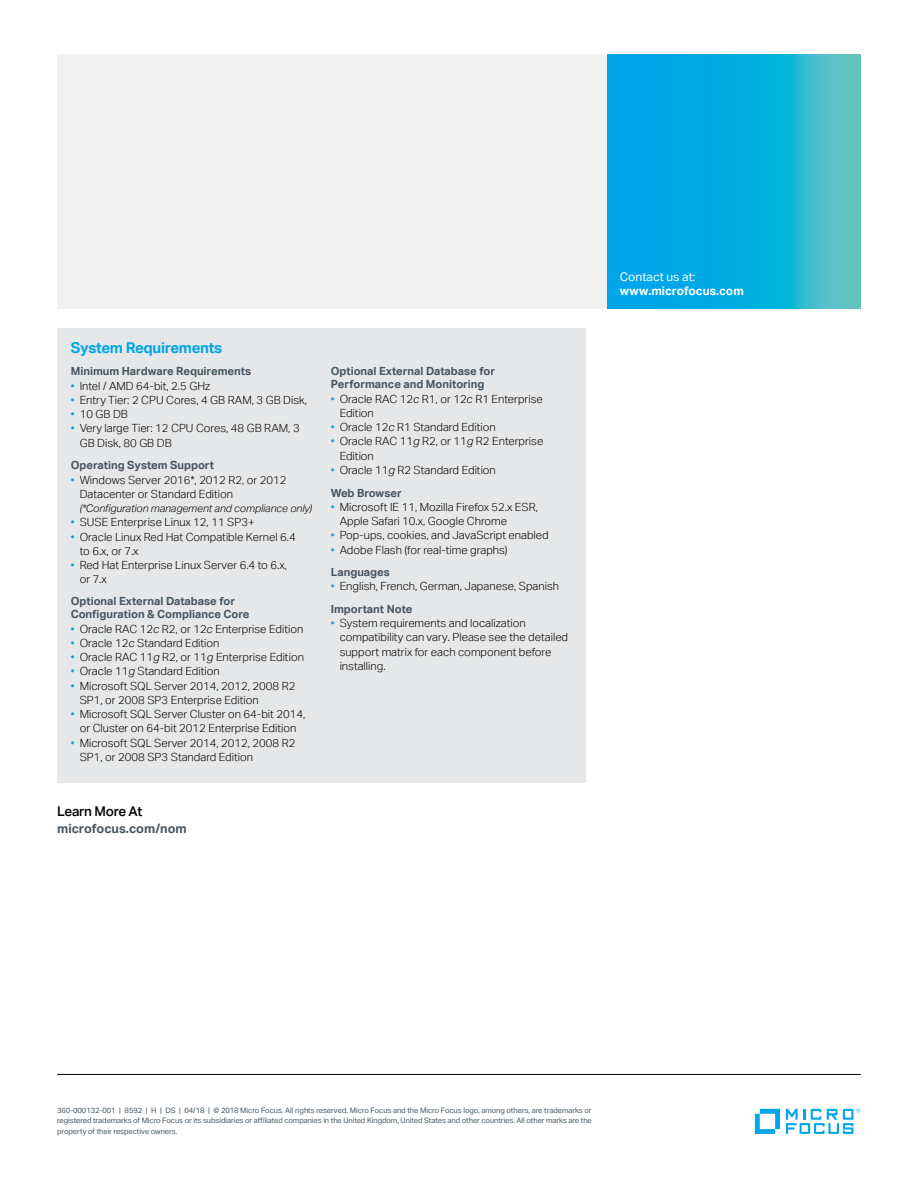
<style>
.page{position:relative;width:918px;height:1188px;background:#fff}
.page>*{position:absolute;margin:0;border:0;box-sizing:border-box;transform-origin:0 0}
.subhead_10_13-blue{font:700 15px "Aktiv Grotesk";letter-spacing:-.02em;color:#00a6e9}
.subhead_9_12_medium{font:500 13.5px "Aktiv Grotesk";letter-spacing:-.02em;color:#000}
.body_8_5_11-grey{font:700 12.75px "Aktiv Grotesk";color:#455560}
.Contact_URL_8_9_5-bo{font:700 12px "Aktiv Grotesk";color:#fff}
.Contact_8_9_5-regula{font:12px "Aktiv Grotesk";color:#fff}
.t1{font:300 11.25px/14.2px "Aktiv Grotesk";color:#000}
.body_8_5_11-grey-2{font:700 11.25px/13.5px "Aktiv Grotesk";color:#455560}
.t2{font:italic 300 10.5px "Aktiv Grotesk";letter-spacing:-.005em;color:#000}
.mousetype-legal_5_7{font:7.5px/10.5px "Aktiv Grotesk";letter-spacing:-.005em;color:#455560;text-align:justify}
.s1{color:#00a6e9}
.s2{font-style:italic}
</style>
<div class="page">
<svg style="left:607px;top:54px;width:254px;height:254px;background:#14b0dc"></svg>
<hr style="left:57px;top:1074px;width:804px;height:1px;background:#000">
<div style="left:57px;top:54px;width:550px;height:254px;background:#f1f1f2"></div>
<svg style="left:755px;top:1109px;width:25px;height:25px"></svg>
<svg style="left:786px;top:1108px;width:75px;height:26px"></svg>
<div style="left:57px;top:329px;width:529px;height:454px;background:#e6e7e8"></div>
<p class="subhead_10_13-blue" style="left:71px;top:338px;width:153px">System Requirements</p>
<p class="body_8_5_11-grey-2" style="left:71px;top:364px;width:182px">Minimum Hardware Requirements</p>
<p class="t1" style="left:71px;top:379px;width:141px"><span class="s1">•</span> Intel / AMD 64-bit, 2.5 GHz</p>
<p class="t1" style="left:71px;top:393px;width:238px"><span class="s1">•</span> Entry Tier: 2 CPU Cores, 4 GB RAM, 3 GB Disk,</p>
<p class="t1" style="left:71px;top:407px;width:59px"><span class="s1">•</span> 10 GB DB</p>
<p class="t1" style="left:80px;top:421px;width:222px;text-indent:-9px"><span class="s1">•</span> Very large Tier: 12 CPU Cores, 48 GB RAM, 3<br>GB Disk, 80 GB DB</p>
<p class="body_8_5_11-grey-2" style="left:71px;top:458px;width:145px">Operating System Support</p>
<p class="t1" style="left:80px;top:472px;width:208px;text-indent:-9px"><span class="s1">•</span> Windows Server 2016*, 2012 R2, or 2012<br>Datacenter or Standard Edition</p>
<p class="t2" style="left:80px;top:502px;width:234px">(*Configuration management and compliance only)</p>
<p class="t1" style="left:71px;top:515px;width:186px"><span class="s1">•</span> SUSE Enterprise Linux 12, 11 SP3+</p>
<p class="t1" style="left:80px;top:529px;width:218px;text-indent:-9px"><span class="s1">•</span> Oracle Linux Red Hat Compatible Kernel 6.4 to 6.x, or 7.x</p>
<p class="t1" style="left:80px;top:558px;width:209px;text-indent:-9px"><span class="s1">•</span> Red Hat Enterprise Linux Server 6.4 to 6.x, or 7.x</p>
<p class="body_8_5_11-grey-2" style="left:71px;top:594px;width:180px">Optional External Database for<br>Configuration &amp; Compliance Core</p>
<p class="t1" style="left:71px;top:621px;width:234px"><span class="s1">•</span> Oracle RAC 12<span class="s2">c</span> R2, or 12<span class="s2">c</span> Enterprise Edition</p>
<p class="t1" style="left:71px;top:636px;width:150px"><span class="s1">•</span> Oracle 12<span class="s2">c</span> Standard Edition</p>
<p class="t1" style="left:71px;top:650px;width:235px"><span class="s1">•</span> Oracle RAC 11<span class="s2">g</span> R2, or 11<span class="s2">g</span> Enterprise Edition</p>
<p class="t1" style="left:71px;top:664px;width:151px"><span class="s1">•</span> Oracle 11<span class="s2">g</span> Standard Edition</p>
<p class="t1" style="left:80px;top:678px;width:217px;text-indent:-9px"><span class="s1">•</span> Microsoft SQL Server 2014, 2012, 2008 R2<br>SP1, or 2008 SP3 Enterprise Edition</p>
<p class="t1" style="left:71px;top:707px;width:236px;text-align:center"><span class="s1">•</span> Microsoft SQL Server Cluster on 64-bit 2014, or Cluster on 64-bit 2012 Enterprise Edition</p>
<p class="t1" style="left:80px;top:735px;width:217px;text-indent:-9px"><span class="s1">•</span> Microsoft SQL Server 2014, 2012, 2008 R2<br>SP1, or 2008 SP3 Standard Edition</p>
<p class="subhead_9_12_medium" style="left:57px;top:803px;width:87px">Learn More At</p>
<p class="body_8_5_11-grey" style="left:57px;top:820px;width:131px">microfocus.com/nom</p>
<p class="body_8_5_11-grey-2" style="left:331px;top:364px;width:166px">Optional External Database for<br>Performance and Monitoring</p>
<p class="t1" style="left:340px;top:392px;width:205px;text-indent:-9px"><span class="s1">•</span> Oracle RAC 12<span class="s2">c</span> R1, or 12<span class="s2">c</span> R1 Enterprise<br>Edition</p>
<p class="t1" style="left:331px;top:420px;width:166px"><span class="s1">•</span> Oracle 12<span class="s2">c</span> R1 Standard Edition</p>
<p class="t1" style="left:340px;top:434px;width:205px;text-indent:-9px"><span class="s1">•</span> Oracle RAC 11<span class="s2">g</span> R2, or 11<span class="s2">g</span> R2 Enterprise<br>Edition</p>
<p class="t1" style="left:331px;top:463px;width:167px"><span class="s1">•</span> Oracle 11<span class="s2">g</span> R2 Standard Edition</p>
<p class="body_8_5_11-grey-2" style="left:331px;top:486px;width:73px">Web Browser</p>
<p class="t1" style="left:340px;top:500px;width:200px;text-indent:-9px"><span class="s1">•</span> Microsoft IE 11, Mozilla Firefox 52.x ESR,<br>Apple Safari 10.x, Google Chrome</p>
<p class="t1" style="left:331px;top:528px;width:220px"><span class="s1">•</span> Pop-ups, cookies, and JavaScript enabled</p>
<p class="t1" style="left:331px;top:542px;width:178px"><span class="s1">•</span> Adobe Flash (for real-time graphs)</p>
<p class="body_8_5_11-grey-2" style="left:331px;top:565px;width:61px">Languages</p>
<p class="t1" style="left:331px;top:579px;width:230px"><span class="s1">•</span> English, French, German, Japanese, Spanish</p>
<p class="body_8_5_11-grey-2" style="left:331px;top:602px;width:83px">Important Note</p>
<p class="t1" style="left:340px;top:616px;width:230px;text-indent:-9px"><span class="s1">•</span> System requirements and localization compatibility can vary. Please see the detailed support matrix for each component before installing.</p>
<p class="Contact_8_9_5-regula" style="left:620px;top:269px;width:77px">Contact us at:</p>
<p class="Contact_URL_8_9_5-bo" style="left:620px;top:283px;width:125px">www.microfocus.com</p>
<p class="mousetype-legal_5_7" style="left:57px;top:1105px;width:536px">360-000132-001 | 8592 | H | DS | 04/18 | © 2018 Micro Focus. All rights reserved. Micro Focus and the Micro Focus logo, among others, are trademarks or registered trademarks of Micro Focus or its subsidiaries or affiliated companies in the United Kingdom, United States and other countries. All other marks are the property of their respective owners.</p>
</div>
